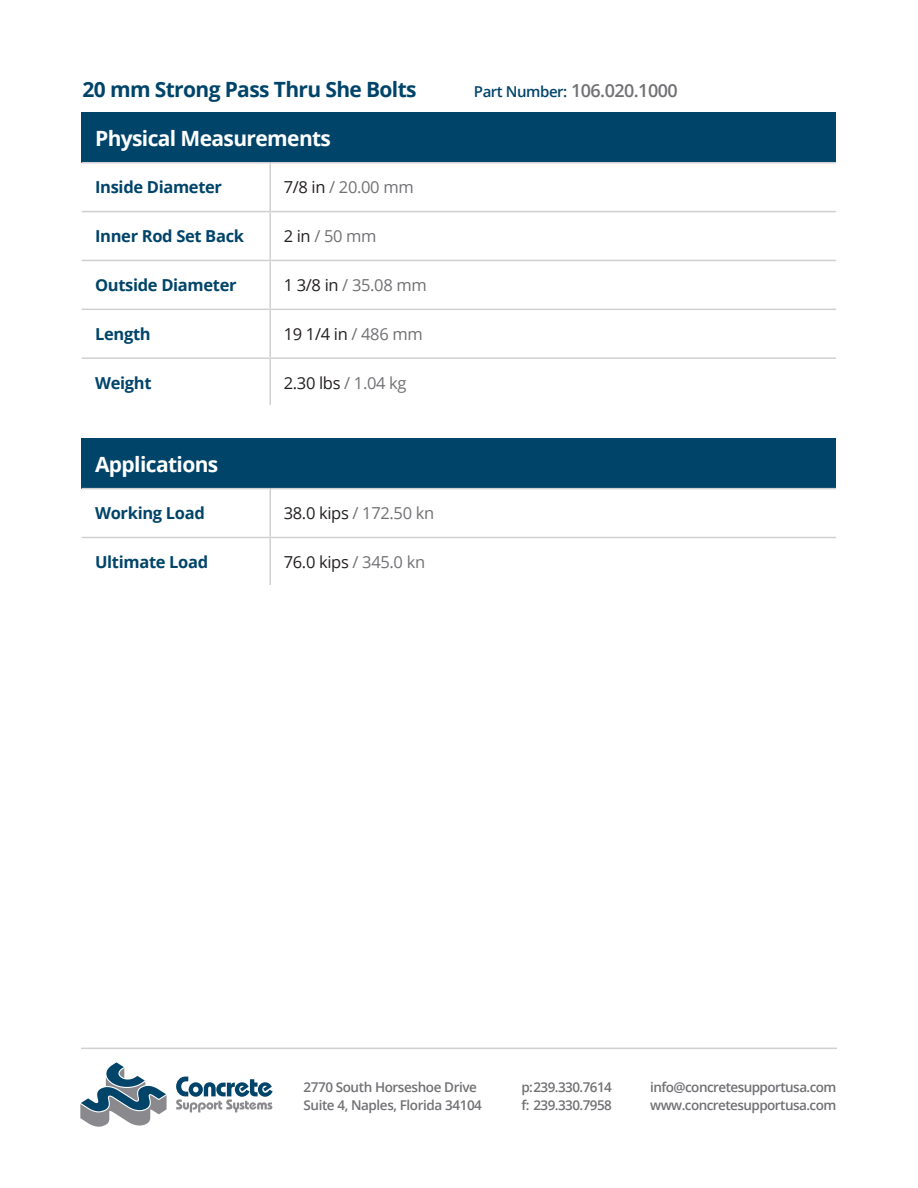
<style>
.page{position:relative;width:918px;height:1188px;background:#fff}
.page>*{position:absolute;margin:0;border:0;box-sizing:border-box;transform-origin:0 0}
.t1{font:700 21px "Open Sans";letter-spacing:-.03em;color:#fff}
.t2{font:700 21px "Open Sans";letter-spacing:-.03em;color:#00446a}
.t3{font:600 18px "Open Sans";letter-spacing:-.03em;color:#717074}
.t4{font:700 16.5px "Open Sans";letter-spacing:-.02em;color:#00446a}
.t5{font:16.5px "Open Sans";letter-spacing:-.02em;color:#717074}
.t6{font:16.5px "Open Sans";letter-spacing:-.02em;color:#231f20}
.t7{font:600 13.5px/18px "Open Sans";letter-spacing:-.04em;color:#717074}
.s1{font-size:15px;color:#00446a}
.s2{color:#231f20}
.s3{color:#717074}
</style>
<div class="page">
<svg style="left:80px;top:1062px;width:87px;height:65px"></svg>
<svg style="left:176px;top:1077px;width:97px;height:35px"></svg>
<hr style="left:81px;top:1048px;width:756px;height:1px;background:#d0d0d3">
<div style="left:82px;top:113px;width:754px;height:50px;background:#00446a"></div>
<hr style="left:269px;top:163px;width:2px;height:48px;background:#d0d0d3">
<hr style="left:82px;top:211px;width:188px;height:1px;background:#d0d0d3">
<hr style="left:270px;top:211px;width:566px;height:1px;background:#d0d0d3">
<hr style="left:269px;top:212px;width:2px;height:48px;background:#d0d0d3">
<hr style="left:82px;top:260px;width:188px;height:1px;background:#d0d0d3">
<hr style="left:270px;top:260px;width:566px;height:1px;background:#d0d0d3">
<hr style="left:269px;top:261px;width:2px;height:48px;background:#d0d0d3">
<hr style="left:82px;top:309px;width:188px;height:1px;background:#d0d0d3">
<hr style="left:270px;top:309px;width:566px;height:1px;background:#d0d0d3">
<hr style="left:269px;top:310px;width:2px;height:47px;background:#d0d0d3">
<hr style="left:82px;top:357px;width:188px;height:2px;background:#d0d0d3">
<hr style="left:270px;top:357px;width:566px;height:2px;background:#d0d0d3">
<hr style="left:269px;top:359px;width:2px;height:47px;background:#d0d0d3">
<hr style="left:82px;top:162px;width:188px;height:1px;background:#d0d0d3">
<hr style="left:270px;top:162px;width:566px;height:1px;background:#d0d0d3">
<div style="left:82px;top:439px;width:754px;height:50px;background:#00446a"></div>
<hr style="left:269px;top:489px;width:2px;height:48px;background:#d0d0d3">
<hr style="left:82px;top:537px;width:188px;height:1px;background:#d0d0d3">
<hr style="left:270px;top:537px;width:566px;height:1px;background:#d0d0d3">
<hr style="left:269px;top:538px;width:2px;height:48px;background:#d0d0d3">
<hr style="left:82px;top:488px;width:188px;height:1px;background:#d0d0d3">
<hr style="left:270px;top:488px;width:566px;height:1px;background:#d0d0d3">
<div style="left:52px;top:585px;width:866px;height:17px;background:#fff"></div>
<h1 class="t2" style="left:82px;top:75px;width:336px">20 mm Strong Pass Thru She Bolts</h1>
<h2 class="t3" style="left:474px;top:78px;width:205px"><span class="s1">Part Number:</span> 106.020.1000</h2>
<h1 class="t1" style="left:95px;top:123px;width:237px">Physical Measurements</h1>
<p class="t4" style="left:95px;top:176px;width:128px">Inside Diameter</p>
<p class="t5" style="left:284px;top:176px;width:132px"><span class="s2">7/8 in</span> / 20.00 mm</p>
<p class="t4" style="left:95px;top:225px;width:150px">Inner Rod Set Back</p>
<p class="t5" style="left:284px;top:225px;width:94px"><span class="s2">2 in</span> / 50 mm</p>
<p class="t4" style="left:95px;top:274px;width:143px">Outside Diameter</p>
<p class="t5" style="left:284px;top:274px;width:145px"><span class="s2">1 3/8 in</span> / 35.08 mm</p>
<p class="t4" style="left:95px;top:322px;width:57px">Length</p>
<p class="t6" style="left:284px;top:323px;width:141px">19 1/4 in <span class="s3">/ 486 mm</span></p>
<p class="t4" style="left:95px;top:371px;width:58px">Weight</p>
<p class="t6" style="left:284px;top:372px;width:124px">2.30 lbs <span class="s3">/ 1.04 kg</span></p>
<h1 class="t1" style="left:95px;top:449px;width:125px">Applications</h1>
<p class="t4" style="left:95px;top:502px;width:111px">Working Load</p>
<p class="t5" style="left:284px;top:502px;width:152px"><span class="s2">38.0 kips</span> / 172.50 kn</p>
<p class="t4" style="left:95px;top:551px;width:115px">Ultimate Load</p>
<p class="t6" style="left:284px;top:551px;width:143px">76.0 kips <span class="s3">/ 345.0 kn</span></p>
<p class="t7" style="left:303px;top:1077px;width:180px">2770 South Horseshoe Drive<br>Suite 4, Naples, Florida 34104</p>
<p class="t7" style="left:521px;top:1077px;width:92px">p:239.330.7614 f: 239.330.7958</p>
<p class="t7" style="left:650px;top:1077px;width:188px">info@concretesupportusa.com www.concretesupportusa.com</p>
</div>
